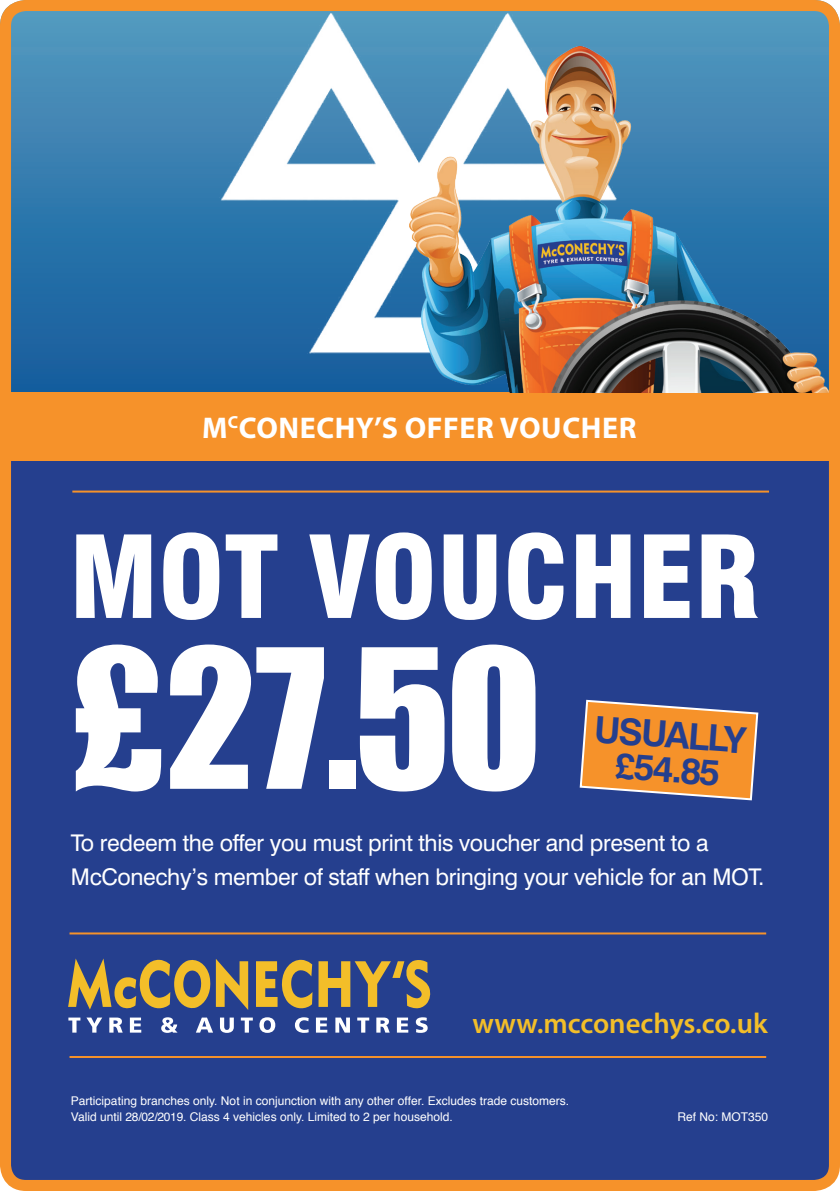
<style>
.page{position:relative;width:840px;height:1191px;background:#fff}
.page>*{position:absolute;margin:0;border:0;box-sizing:border-box;transform-origin:0 0}
.t1{font:179px "Impact";color:#fff}
.t2{font:900 condensed 111px "Swiss 721 BT";color:#fff}
.t3{font:700 36.4px/34.2px "Swiss 721 BT";color:#253f8e;text-align:center}
.t4{font:700 30px "Myriad Pro";letter-spacing:.02em;color:#fff}
.t5{font:600 28.6px "Myriad Pro";color:#f3be29}
.t6{font:23px/34px "Swiss 721 BT";letter-spacing:-.015em;color:#fff}
.t7{font:12px/16px "Helvetica";color:#fff}
</style>
<div class="page">
<div style="left:6px;top:6px;width:828px;height:1179px;background:#253f8e;border-radius:21px"></div>
<svg style="left:12px;top:12px;width:815px;height:381px;background:#337aac"></svg>
<div style="left:0;top:0;width:839px;height:1191px;border:11px solid #f6922a;border-radius:21px"></div>
<hr style="left:69px;top:1056px;width:696px;height:2px;background:#f6922a">
<hr style="left:69px;top:932px;width:696px;height:2px;background:#f6922a">
<div style="left:0;top:393px;width:839px;height:68px;background:#f6922a"></div>
<img style="left:219px;top:10px;width:397px;height:343px">
<img style="left:409px;top:47px;width:419px;height:346px">
<svg style="left:579px;top:699px;width:180px;height:102px"></svg>
<hr style="left:72px;top:490px;width:696px;height:2px;background:#f6922a">
<svg style="left:68px;top:958px;width:363px;height:52px"></svg>
<svg style="left:68px;top:1017px;width:359px;height:15px"></svg>
<h3 class="t4" style="left:202px;top:408px;width:436px">M<sup>C</sup>CONECHY’S OFFER VOUCHER</h3>
<h2 class="t2" style="left:69px;top:511px;width:691px">MOT VOUCHER</h2>
<h1 class="t1" style="left:69px;top:579px;width:473px">£27.50</h1>
<h3 class="t3" style="left:595px;top:712px;width:153px;rotate:4deg">USUALLY £54.85</h3>
<h3 class="t6" style="left:71px;top:826px;width:694px">To redeem the offer you must print this voucher and present to a<br>McConechy’s member of staff when bringing your vehicle for an MOT.</h3>
<h3 class="t5" style="left:472px;top:1005px;width:296px">www.mcconechys.co.uk</h3>
<p class="t7" style="left:71px;top:1092px;width:499px">Participating branches only. Not in conjunction with any other offer. Excludes trade customers.<br>Valid until 28/02/2019. Class 4 vehicles only. Limited to 2 per household.</p>
<p class="t7" style="left:677px;top:1108px;width:92px">Ref No: MOT350</p>
</div>
